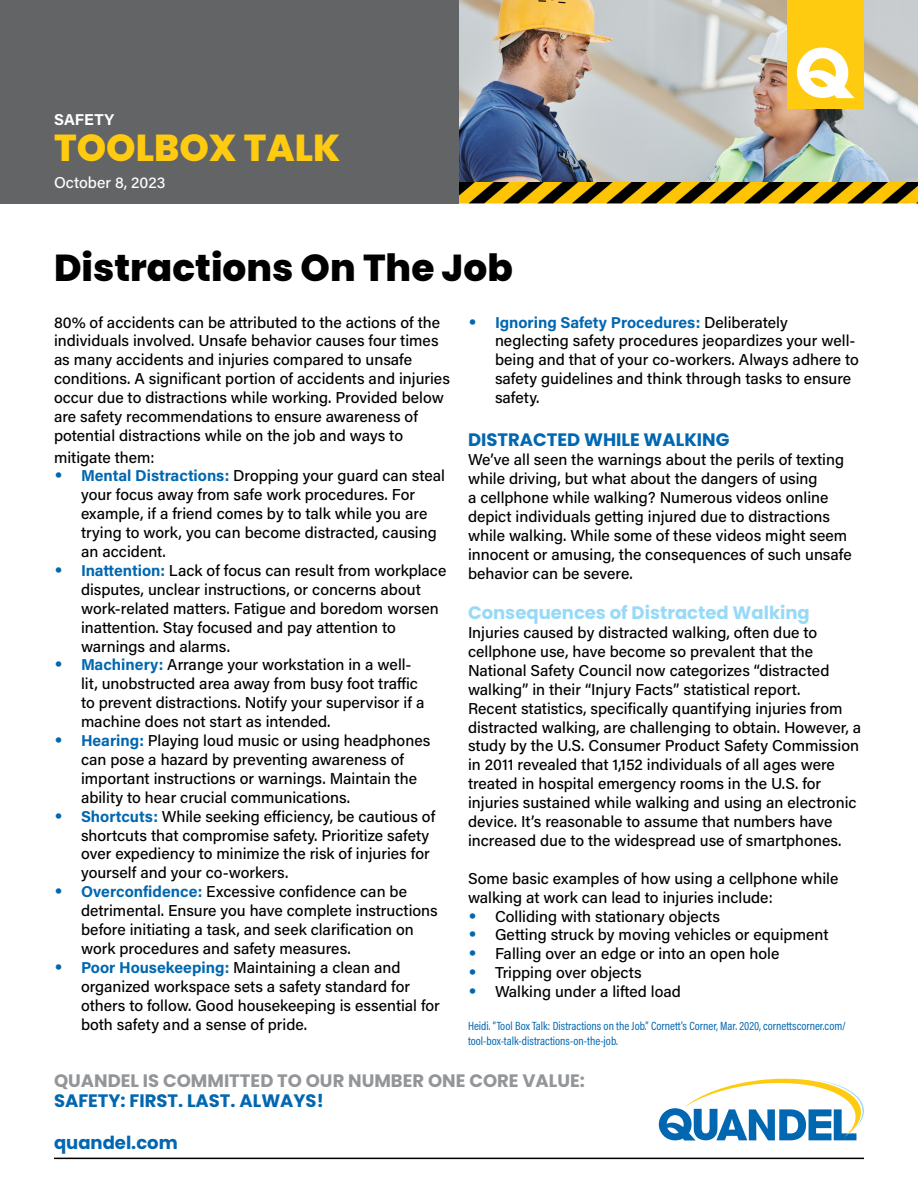
<style>
.page{position:relative;width:918px;height:1188px;background:#fff}
.page>*{position:absolute;margin:0;border:0;box-sizing:border-box;transform-origin:0 0}
.t1{font:800 37.5px "Poppins";color:#000}
.t2{font:800 37.5px "Poppins";color:#ffcb11}
.t3{font:700 18px "Poppins";color:#0067b0}
.t4{font:700 18px "Poppins";color:#939598}
.t5{font:700 18px "Poppins";color:#97daf8}
.t6{font:500 15.75px/18.9px "Acumin Pro";color:#000}
.t7{font:500 15.75px "Acumin Pro";color:#fff}
.t8{font:700 15.75px "Acumin Pro";letter-spacing:.005em;color:#fff}
.t9{font:12px/14.4px "Acumin Pro Cond";color:#0067b0}
.s1{font-family:"Poppins";font-weight:700;font-size:18px;color:#0067b0}
.s2{font-weight:700;color:#0067b0}
</style>
<div class="page">
<div style="left:0;top:0;width:459px;height:203px;background:#636466"></div>
<img style="left:459px;top:0;width:459px;height:182px">
<hr style="left:54px;top:1158px;width:810px;height:1px;background:#000">
<svg style="left:659px;top:1079px;width:205px;height:62px"></svg>
<div style="left:787px;top:0;width:77px;height:109px;background:#ffcb11"></div>
<svg style="left:797px;top:48px;width:58px;height:50px"></svg>
<img style="left:459px;top:182px;width:459px;height:21px">
<p class="t8" style="left:54px;top:108px;width:62px">SAFETY</p>
<h1 class="t2" style="left:54px;top:126px;width:288px">TOOLBOX TALK</h1>
<p class="t7" style="left:54px;top:171px;width:113px">October 8, 2023</p>
<h1 class="t1" style="left:54px;top:246px;width:460px">Distractions On The Job</h1>
<p class="t6" style="left:54px;top:312px;width:397px">80% of accidents can be attributed to the actions of the individuals involved. Unsafe behavior causes four times as many accidents and injuries compared to unsafe conditions. A significant portion of accidents and injuries occur due to distractions while working. Provided below are safety recommendations to ensure awareness of potential distractions while on the job and ways to</p>
<p class="t6" style="left:54px;top:447px;width:102px">mitigate them:</p>
<p class="t6" style="left:81px;top:466px;width:366px;text-indent:-27px"><span class="s1">•</span> <span class="s2">Mental Distractions:</span> Dropping your guard can steal your focus away from safe work procedures. For example, if a friend comes by to talk while you are trying to work, you can become distracted, causing an accident.</p>
<p class="t6" style="left:81px;top:560px;width:367px;text-indent:-27px"><span class="s1">•</span> <span class="s2">Inattention:</span> Lack of focus can result from workplace disputes, unclear instructions, or concerns about work-related matters. Fatigue and boredom worsen inattention. Stay focused and pay attention to warnings and alarms.</p>
<p class="t6" style="left:81px;top:655px;width:345px;text-indent:-27px"><span class="s1">•</span> <span class="s2">Machinery:</span> Arrange your workstation in a well&shy;lit, unobstructed area away from busy foot traffic to prevent distractions. Notify your supervisor if a machine does not start as intended.</p>
<p class="t6" style="left:81px;top:730px;width:351px;text-indent:-27px"><span class="s1">•</span> <span class="s2">Hearing:</span> Playing loud music or using headphones can pose a hazard by preventing awareness of important instructions or warnings. Maintain the ability to hear crucial communications.</p>
<p class="t6" style="left:81px;top:806px;width:356px;text-indent:-27px"><span class="s1">•</span> <span class="s2">Shortcuts:</span> While seeking efficiency, be cautious of shortcuts that compromise safety. Prioritize safety over expediency to minimize the risk of injuries for yourself and your co-workers.</p>
<p class="t6" style="left:81px;top:882px;width:358px;text-indent:-27px"><span class="s1">•</span> <span class="s2">Overconfidence:</span> Excessive confidence can be detrimental. Ensure you have complete instructions before initiating a task, and seek clarification on work procedures and safety measures.</p>
<p class="t6" style="left:81px;top:957px;width:361px;text-indent:-27px"><span class="s1">•</span> <span class="s2">Poor Housekeeping:</span> Maintaining a clean and organized workspace sets a safety standard for others to follow. Good housekeeping is essential for both safety and a sense of pride.</p>
<p class="t6" style="left:495px;top:312px;width:366px;text-indent:-27px"><span class="s1">•</span> <span class="s2">Ignoring Safety Procedures:</span> Deliberately neglecting safety procedures jeopardizes your well&shy;being and that of your co-workers. Always adhere to safety guidelines and think through tasks to ensure safety.</p>
<p class="t3" style="left:468px;top:430px;width:263px">DISTRACTED WHILE WALKING</p>
<p class="t6" style="left:468px;top:450px;width:385px">We’ve all seen the warnings about the perils of texting while driving, but what about the dangers of using<br>a cellphone while walking? Numerous videos online depict individuals getting injured due to distractions while walking. While some of these videos might seem innocent or amusing, the consequences of such unsafe behavior can be severe.</p>
<p class="t5" style="left:468px;top:602px;width:343px">Consequences of Distracted Walking</p>
<p class="t6" style="left:468px;top:622px;width:395px">Injuries caused by distracted walking, often due to cellphone use, have become so prevalent that the National Safety Council now categorizes “distracted walking” in their “Injury Facts” statistical report.<br>Recent statistics, specifically quantifying injuries from distracted walking, are challenging to obtain. However, a study by the U.S. Consumer Product Safety Commission in 2011 revealed that 1,152 individuals of all ages were treated in hospital emergency rooms in the U.S. for injuries sustained while walking and using an electronic device. It’s reasonable to assume that numbers have increased due to the widespread use of smartphones.</p>
<p class="t6" style="left:468px;top:868px;width:372px">Some basic examples of how using a cellphone while walking at work can lead to injuries include:</p>
<p class="t6" style="left:468px;top:906px;width:254px"><span class="s1">•</span> Colliding with stationary objects</p>
<p class="t6" style="left:468px;top:925px;width:362px"><span class="s1">•</span> Getting struck by moving vehicles or equipment</p>
<p class="t6" style="left:468px;top:944px;width:313px"><span class="s1">•</span> Falling over an edge or into an open hole</p>
<p class="t6" style="left:468px;top:963px;width:175px"><span class="s1">•</span> Tripping over objects</p>
<p class="t6" style="left:468px;top:982px;width:215px"><span class="s1">•</span> Walking under a lifted load</p>
<p class="t9" style="left:468px;top:1019px;width:380px">Heidi. “Tool Box Talk: Distractions on the Job.” Cornett’s Corner, Mar. 2020, cornettscorner.com/ tool-box-talk-distractions-on-the-job.</p>
<p class="t4" style="left:54px;top:1071px;width:533px">QUANDEL IS COMMITTED TO OUR NUMBER ONE CORE VALUE:</p>
<p class="t3" style="left:54px;top:1090px;width:271px">SAFETY: FIRST. LAST. ALWAYS!</p>
<p class="t3" style="left:54px;top:1132px;width:125px">quandel.com</p>
</div>
